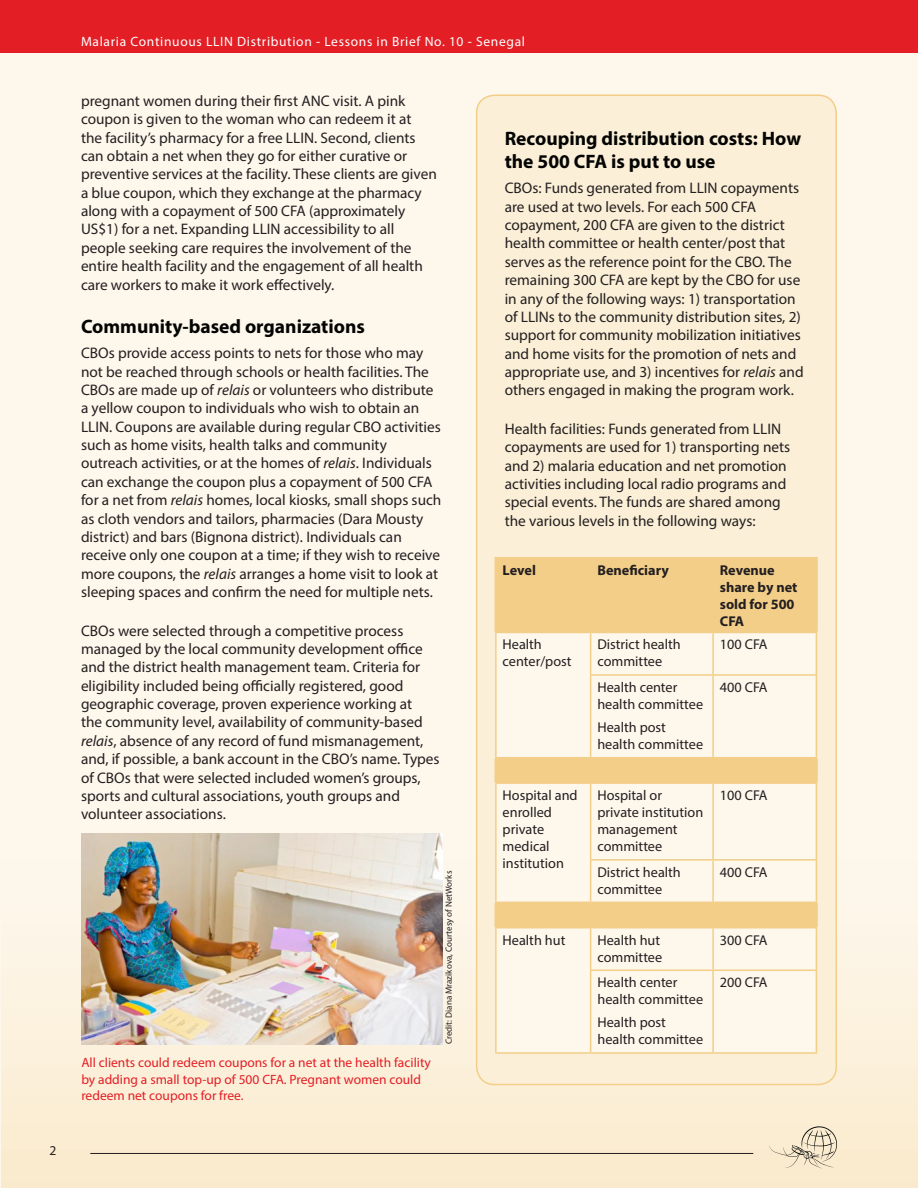
<style>
.page{position:relative;width:918px;height:1188px;background:#fff}
.page>*{position:absolute;margin:0;border:0;box-sizing:border-box;transform-origin:0 0}
.Header_3{font:700 19.5px/23.4px "Myriad Pro";color:#040503}
.Body_Main{font:15.3px/18.3px "Myriad Pro";color:#231f20}
.t1{font:14.25px/17.1px "Myriad Pro";color:#231f20}
.t2{font:700 14.25px/17.1px "Myriad Pro";color:#231f20}
.t3{font:13.5px/16.2px "Myriad Pro";color:#e41e25}
.t4{font:13.5px "Myriad Pro";letter-spacing:.05em;color:#fff}
.Body_Main-2{font:13.5px "Myriad Pro";color:#231f20}
.Header_1{font:9px "Myriad Pro";color:#231f20}
.s1{font-style:italic}
</style>
<div class="page">
<div style="left:1px;top:21px;width:917px;height:1167px;background:#fdf7ec"></div>
<div style="left:2px;top:833px;width:916px;height:355px;background:linear-gradient(to bottom,#fdf8ef,#faebce)"></div>
<div style="left:0;top:0;width:918px;height:53px;background:#e41e25"></div>
<svg style="left:769px;top:1126px;width:68px;height:43px;background:#e3d7bd"></svg>
<hr style="left:90px;top:1153px;width:663px;height:1px;background:#231f20">
<img style="left:81px;top:833px;width:361px;height:211px">
<div style="left:477px;top:95px;width:359px;height:990px;background:#fbefd7;border-radius:18px"></div>
<div style="left:476px;top:94px;width:361px;height:991px;border:2px solid #f3ce89;border-radius:18px"></div>
<div style="left:497px;top:560px;width:318px;height:72px;background:#f3ce89"></div>
<svg style="left:497px;top:633px;width:319px;height:419px;background:#fbf2e0"></svg>
<hr style="left:495px;top:557px;width:96px;height:3px;background:#f3ce89">
<hr style="left:495px;top:560px;width:2px;height:72px;background:#f3ce89">
<hr style="left:591px;top:557px;width:122px;height:3px;background:#f3ce89">
<hr style="left:589px;top:560px;width:3px;height:72px;background:#f3ce89">
<hr style="left:713px;top:557px;width:105px;height:3px;background:#f3ce89">
<hr style="left:712px;top:560px;width:2px;height:72px;background:#f3ce89">
<hr style="left:815px;top:560px;width:3px;height:72px;background:#f3ce89">
<hr style="left:495px;top:758px;width:2px;height:24px;background:#f3ce89">
<hr style="left:589px;top:758px;width:3px;height:24px;background:#f3ce89">
<hr style="left:712px;top:758px;width:2px;height:24px;background:#f3ce89">
<hr style="left:815px;top:758px;width:3px;height:24px;background:#f3ce89">
<hr style="left:495px;top:903px;width:2px;height:24px;background:#f3ce89">
<hr style="left:589px;top:903px;width:3px;height:24px;background:#f3ce89">
<hr style="left:712px;top:903px;width:2px;height:24px;background:#f3ce89">
<hr style="left:815px;top:903px;width:3px;height:24px;background:#f3ce89">
<hr style="left:495px;top:782px;width:96px;height:2px;background:#f3ce89">
<hr style="left:495px;top:784px;width:2px;height:76px;background:#f3ce89">
<hr style="left:495px;top:860px;width:2px;height:42px;background:#f3ce89">
<hr style="left:495px;top:902px;width:96px;height:1px;background:#f3ce89">
<hr style="left:591px;top:782px;width:122px;height:2px;background:#f3ce89">
<hr style="left:590px;top:784px;width:1px;height:75px;background:#f3ce89">
<hr style="left:713px;top:782px;width:104px;height:2px;background:#f3ce89">
<hr style="left:712px;top:784px;width:2px;height:75px;background:#f3ce89">
<hr style="left:816px;top:784px;width:1px;height:75px;background:#f3ce89">
<hr style="left:590px;top:859px;width:123px;height:2px;background:#f3ce89">
<hr style="left:590px;top:861px;width:1px;height:41px;background:#f3ce89">
<hr style="left:713px;top:859px;width:104px;height:2px;background:#f3ce89">
<hr style="left:712px;top:861px;width:2px;height:41px;background:#f3ce89">
<hr style="left:816px;top:861px;width:1px;height:41px;background:#f3ce89">
<hr style="left:591px;top:902px;width:122px;height:1px;background:#f3ce89">
<hr style="left:713px;top:902px;width:104px;height:1px;background:#f3ce89">
<hr style="left:495px;top:632px;width:96px;height:1px;background:#f3ce89">
<hr style="left:495px;top:633px;width:2px;height:42px;background:#f3ce89">
<hr style="left:495px;top:675px;width:2px;height:82px;background:#f3ce89">
<hr style="left:495px;top:757px;width:96px;height:1px;background:#f3ce89">
<hr style="left:591px;top:632px;width:122px;height:1px;background:#f3ce89">
<hr style="left:590px;top:633px;width:1px;height:41px;background:#f3ce89">
<hr style="left:713px;top:632px;width:104px;height:1px;background:#f3ce89">
<hr style="left:712px;top:633px;width:2px;height:41px;background:#f3ce89">
<hr style="left:816px;top:633px;width:1px;height:41px;background:#f3ce89">
<hr style="left:590px;top:674px;width:123px;height:2px;background:#f3ce89">
<hr style="left:590px;top:676px;width:1px;height:81px;background:#f3ce89">
<hr style="left:713px;top:674px;width:104px;height:2px;background:#f3ce89">
<hr style="left:712px;top:676px;width:2px;height:81px;background:#f3ce89">
<hr style="left:816px;top:676px;width:1px;height:81px;background:#f3ce89">
<hr style="left:591px;top:757px;width:122px;height:1px;background:#f3ce89">
<hr style="left:713px;top:757px;width:104px;height:1px;background:#f3ce89">
<hr style="left:495px;top:927px;width:96px;height:1px;background:#f3ce89">
<hr style="left:495px;top:928px;width:2px;height:42px;background:#f3ce89">
<hr style="left:495px;top:970px;width:2px;height:82px;background:#f3ce89">
<hr style="left:495px;top:1052px;width:96px;height:2px;background:#f3ce89">
<hr style="left:591px;top:927px;width:122px;height:1px;background:#f3ce89">
<hr style="left:590px;top:928px;width:1px;height:41px;background:#f3ce89">
<hr style="left:713px;top:927px;width:104px;height:1px;background:#f3ce89">
<hr style="left:712px;top:928px;width:2px;height:41px;background:#f3ce89">
<hr style="left:816px;top:928px;width:1px;height:41px;background:#f3ce89">
<hr style="left:590px;top:969px;width:123px;height:2px;background:#f3ce89">
<hr style="left:590px;top:971px;width:1px;height:81px;background:#f3ce89">
<hr style="left:713px;top:969px;width:104px;height:2px;background:#f3ce89">
<hr style="left:712px;top:971px;width:2px;height:81px;background:#f3ce89">
<hr style="left:816px;top:971px;width:1px;height:81px;background:#f3ce89">
<hr style="left:591px;top:1052px;width:122px;height:2px;background:#f3ce89">
<hr style="left:713px;top:1052px;width:104px;height:2px;background:#f3ce89">
<p class="Body_Main-2" style="left:50px;top:1142px;width:8px">2</p>
<p class="t4" style="left:81px;top:33px;width:446px">Malaria Continuous LLIN Distribution - Lessons in Brief No. 10 - Senegal</p>
<p class="Body_Main" style="left:81px;top:91px;width:357px">pregnant women during their first ANC visit. A pink coupon is given to the woman who can redeem it at<br>the facility’s pharmacy for a free LLIN. Second, clients can obtain a net when they go for either curative or preventive services at the facility. These clients are given a blue coupon, which they exchange at the pharmacy along with a copayment of 500 CFA (approximately US$1) for a net. Expanding LLIN accessibility to all people seeking care requires the involvement of the entire health facility and the engagement of all health care workers to make it work effectively.</p>
<p class="Header_3" style="left:81px;top:314px;width:285px">Community-based organizations</p>
<p class="Body_Main" style="left:81px;top:344px;width:362px">CBOs provide access points to nets for those who may not be reached through schools or health facilities. The CBOs are made up of <span class="s1">relais</span> or volunteers who distribute a yellow coupon to individuals who wish to obtain an LLIN. Coupons are available during regular CBO activities such as home visits, health talks and community outreach activities, or at the homes of <span class="s1">relais</span>. Individuals can exchange the coupon plus a copayment of 500 CFA for a net from <span class="s1">relais</span> homes, local kiosks, small shops such as cloth vendors and tailors, pharmacies (Dara Mousty district) and bars (Bignona district). Individuals can receive only one coupon at a time; if they wish to receive more coupons, the <span class="s1">relais</span> arranges a home visit to look at sleeping spaces and confirm the need for multiple nets.</p>
<p class="Body_Main" style="left:81px;top:621px;width:360px">CBOs were selected through a competitive process managed by the local community development office and the district health management team. Criteria for eligibility included being officially registered, good geographic coverage, proven experience working at<br>the community level, availability of community-based <span class="s1">relais</span>, absence of any record of fund mismanagement, and, if possible, a bank account in the CBO’s name. Types of CBOs that were selected included women’s groups, sports and cultural associations, youth groups and volunteer associations.</p>
<p class="t3" style="left:81px;top:1055px;width:351px">All clients could redeem coupons for a net at the health facility by adding a small top-up of 500 CFA. Pregnant women could redeem net coupons for free.</p>
<p class="Header_1" style="left:443px;top:1044px;width:175px;rotate:-90deg">Credit: Diana Mrazikova, Courtesy of NetWorks</p>
<p class="Header_3" style="left:505px;top:126px;width:298px">Recouping distribution costs: How the 500 CFA is put to use</p>
<p class="Body_Main" style="left:505px;top:179px;width:300px">CBOs: Funds generated from LLIN copayments are used at two levels. For each 500 CFA copayment, 200 CFA are given to the district health committee or health center/post that serves as the reference point for the CBO. The remaining 300 CFA are kept by the CBO for use in any of the following ways: 1) transportation of LLINs to the community distribution sites, 2) support for community mobilization initiatives and home visits for the promotion of nets and appropriate use, and 3) incentives for <span class="s1">relais</span> and others engaged in making the program work.</p>
<p class="Body_Main" style="left:505px;top:419px;width:287px">Health facilities: Funds generated from LLIN copayments are used for 1) transporting nets and 2) malaria education and net promotion activities including local radio programs and special events. The funds are shared among the various levels in the following ways:</p>
<p class="t2" style="left:503px;top:561px;width:35px">Level</p>
<p class="t2" style="left:597px;top:561px;width:73px">Beneficiary</p>
<p class="t2" style="left:720px;top:561px;width:79px">Revenue share by net sold for 500<br>CFA</p>
<p class="t1" style="left:503px;top:636px;width:70px">Health center/post</p>
<p class="t1" style="left:597px;top:636px;width:85px">District health committee</p>
<p class="t1" style="left:720px;top:636px;width:49px">100 CFA</p>
<p class="t1" style="left:597px;top:678px;width:107px">Health center health committee</p>
<p class="t1" style="left:597px;top:718px;width:107px">Health post health committee</p>
<p class="t1" style="left:720px;top:678px;width:49px">400 CFA</p>
<p class="t1" style="left:503px;top:786px;width:76px">Hospital and enrolled private medical institution</p>
<p class="t1" style="left:597px;top:786px;width:107px">Hospital or private institution management committee</p>
<p class="t1" style="left:720px;top:786px;width:49px">100 CFA</p>
<p class="t1" style="left:597px;top:863px;width:85px">District health committee</p>
<p class="t1" style="left:720px;top:863px;width:49px">400 CFA</p>
<p class="t1" style="left:503px;top:931px;width:64px">Health hut</p>
<p class="t1" style="left:597px;top:931px;width:66px">Health hut committee</p>
<p class="t1" style="left:720px;top:931px;width:49px">300 CFA</p>
<p class="t1" style="left:597px;top:973px;width:107px">Health center health committee</p>
<p class="t1" style="left:597px;top:1014px;width:107px">Health post health committee</p>
<p class="t1" style="left:720px;top:973px;width:49px">200 CFA</p>
</div>
